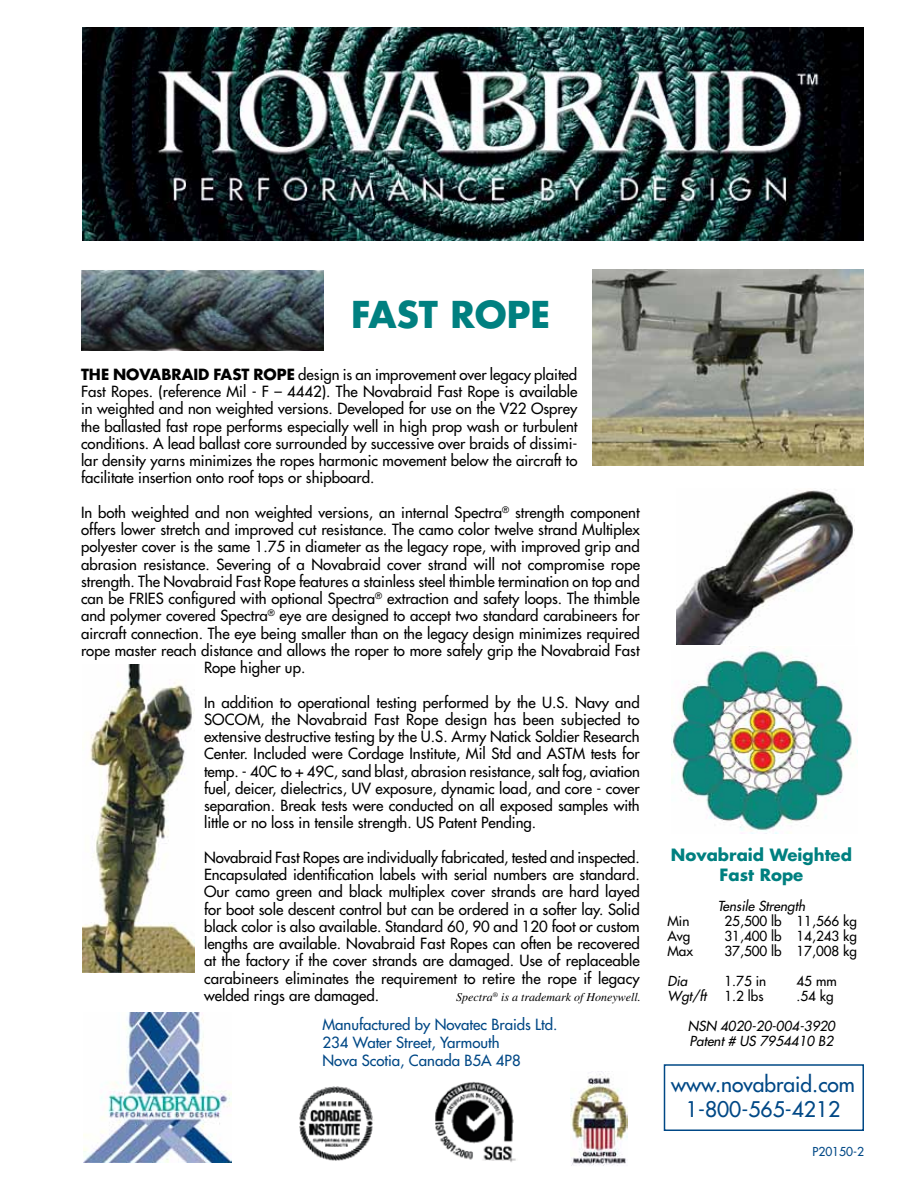
<style>
.page{position:relative;width:918px;height:1188px;background:#fff}
.page>*{position:absolute;margin:0;border:0;box-sizing:border-box;transform-origin:0 0}
.t1{font:700 36px "Futura";color:#008080}
.t2{font:21px/25.2px "Futura";color:#004886;text-align:center}
.t3{font:700 16.5px/19.8px "Futura";color:#008080;text-align:center}
.t4{font:15px/17.2px "Futura";color:#000;text-align:justify}
.t5{font:15px/18px "Futura";color:#004886}
.t6{font:700 15px "Futura";color:#000}
.t7{font:13.5px "Futura";color:#000}
.t8{font:italic 13.5px/15px "Futura";color:#000}
.t9{font:italic 12px "Times";color:#000}
.t10{font:12px "Futura";color:#004886}
</style>
<div class="page">
<img style="left:81px;top:270px;width:243px;height:81px">
<img style="left:299px;top:1086px;width:74px;height:75px">
<img style="left:435px;top:1082px;width:81px;height:80px">
<img style="left:83px;top:1013px;width:148px;height:150px">
<img style="left:82px;top:27px;width:782px;height:213px">
<div style="left:664px;top:1064px;width:200px;height:67px;border:2px solid #004886"></div>
<img style="left:83px;top:664px;width:112px;height:308px">
<img style="left:592px;top:270px;width:272px;height:196px">
<img style="left:671px;top:646px;width:182px;height:187px">
<img style="left:676px;top:489px;width:179px;height:155px">
<img style="left:571px;top:1071px;width:56px;height:95px">
<h1 class="t1" style="left:351px;top:289px;width:201px">FAST ROPE</h1>
<p class="t4" style="left:81px;top:366px;width:498px;text-indent:217px">design is an improvement over legacy plaited Fast Ropes. (reference Mil - F – 4442). The Novabraid Fast Rope is available in weighted and non weighted versions. Developed for use on the V22 Osprey the ballasted fast rope performs especially well in high prop wash or turbulent conditions. A lead ballast core surrounded by successive over braids of dissimi&shy;lar density yarns minimizes the ropes harmonic movement below the aircraft to facilitate insertion onto roof tops or shipboard.</p>
<p class="t4" style="left:81px;top:504px;width:560px">In both weighted and non weighted versions, an internal Spectra<sup>®</sup> strength component</p>
<p class="t4" style="left:81px;top:521px;width:560px">offers lower stretch and improved cut resistance. The camo color twelve strand Multiplex</p>
<p class="t4" style="left:81px;top:538px;width:560px">polyester cover is the same 1.75 in diameter as the legacy rope, with improved grip and</p>
<p class="t4" style="left:81px;top:555px;width:561px">abrasion resistance. Severing of a Novabraid cover strand will not compromise rope</p>
<p class="t4" style="left:81px;top:573px;width:560px">strength. The Novabraid Fast Rope features a stainless steel thimble termination on top and</p>
<p class="t4" style="left:81px;top:590px;width:560px">can be FRIES configured with optional Spectra<sup>®</sup> extraction and safety loops. The thimble</p>
<p class="t4" style="left:81px;top:607px;width:560px">and polymer covered Spectra<sup>®</sup> eye are designed to accept two standard carabineers for</p>
<p class="t4" style="left:81px;top:624px;width:560px">aircraft connection. The eye being smaller than on the legacy design minimizes required</p>
<p class="t4" style="left:81px;top:642px;width:560px">rope master reach distance and allows the roper to more safely grip the Novabraid Fast</p>
<p class="t4" style="left:204px;top:659px;width:103px">Rope higher up.</p>
<p class="t4" style="left:204px;top:693px;width:438px">In addition to operational testing performed by the U.S. Navy and SOCOM, the Novabraid Fast Rope design has been subjected to extensive destructive testing by the U.S. Army Natick Soldier Research Center. Included were Cordage Institute, Mil Std and ASTM tests for temp. - 40C to + 49C, sand blast, abrasion resistance, salt fog, aviation fuel, deicer, dielectrics, UV exposure, dynamic load, and core - cover separation. Break tests were conducted on all exposed samples with little or no loss in tensile strength. US Patent Pending.</p>
<p class="t4" style="left:204px;top:849px;width:437px">Novabraid Fast Ropes are individually fabricated, tested and inspected.<br>Encapsulated identification labels with serial numbers are standard.<br>Our camo green and black multiplex cover strands are hard layed for boot sole descent control but can be ordered in a softer lay. Solid black color is also available. Standard 60, 90 and 120 foot or custom lengths are available. Novabraid Fast Ropes can often be recovered at the factory if the cover strands are damaged. Use of replaceable carabineers eliminates the requirement to retire the rope if legacy welded rings are damaged.</p>
<p class="t3" style="left:671px;top:844px;width:183px">Novabraid Weighted<br>Fast Rope</p>
<p class="t6" style="left:81px;top:364px;width:151px">The Novabraid Fast</p>
<p class="t6" style="left:253px;top:364px;width:22px">Rope</p>
<p class="t8" style="left:718px;top:898px;width:89px">Tensile Strength</p>
<p class="t7" style="left:668px;top:912px;width:23px">Min</p>
<p class="t7" style="left:724px;top:912px;width:134px">25,500 lb 11,566 kg</p>
<p class="t7" style="left:668px;top:927px;width:24px">Avg</p>
<p class="t7" style="left:724px;top:927px;width:134px">31,400 lb 14,243 kg</p>
<p class="t7" style="left:668px;top:942px;width:27px">Max</p>
<p class="t7" style="left:724px;top:942px;width:134px">37,500 lb 17,008 kg</p>
<p class="t8" style="left:668px;top:973px;width:21px">Dia</p>
<p class="t7" style="left:724px;top:972px;width:43px">1.75 in</p>
<p class="t7" style="left:796px;top:972px;width:42px">45 mm</p>
<p class="t8" style="left:668px;top:988px;width:40px">Wgt/ft</p>
<p class="t7" style="left:724px;top:987px;width:41px">1.2 lbs</p>
<p class="t7" style="left:796px;top:987px;width:39px">.54 kg</p>
<p class="t8" style="left:688px;top:1018px;width:149px">NSN 4020-20-004-3920<br>Patent # US 7954410 B2</p>
<p class="t9" style="left:456px;top:991px;width:186px">Spectra<sup>®</sup> is a trademark of Honeywell.</p>
<p class="t5" style="left:322px;top:1016px;width:236px">Manufactured by Novatec Braids Ltd.<br>234 Water Street, Yarmouth<br>Nova Scotia, Canada B5A 4P8</p>
<h2 class="t2" style="left:671px;top:1072px;width:185px">www.novabraid.com<br>1-800-565-4212</h2>
<p class="t10" style="left:812px;top:1144px;width:53px">P20150-2</p>
</div>
